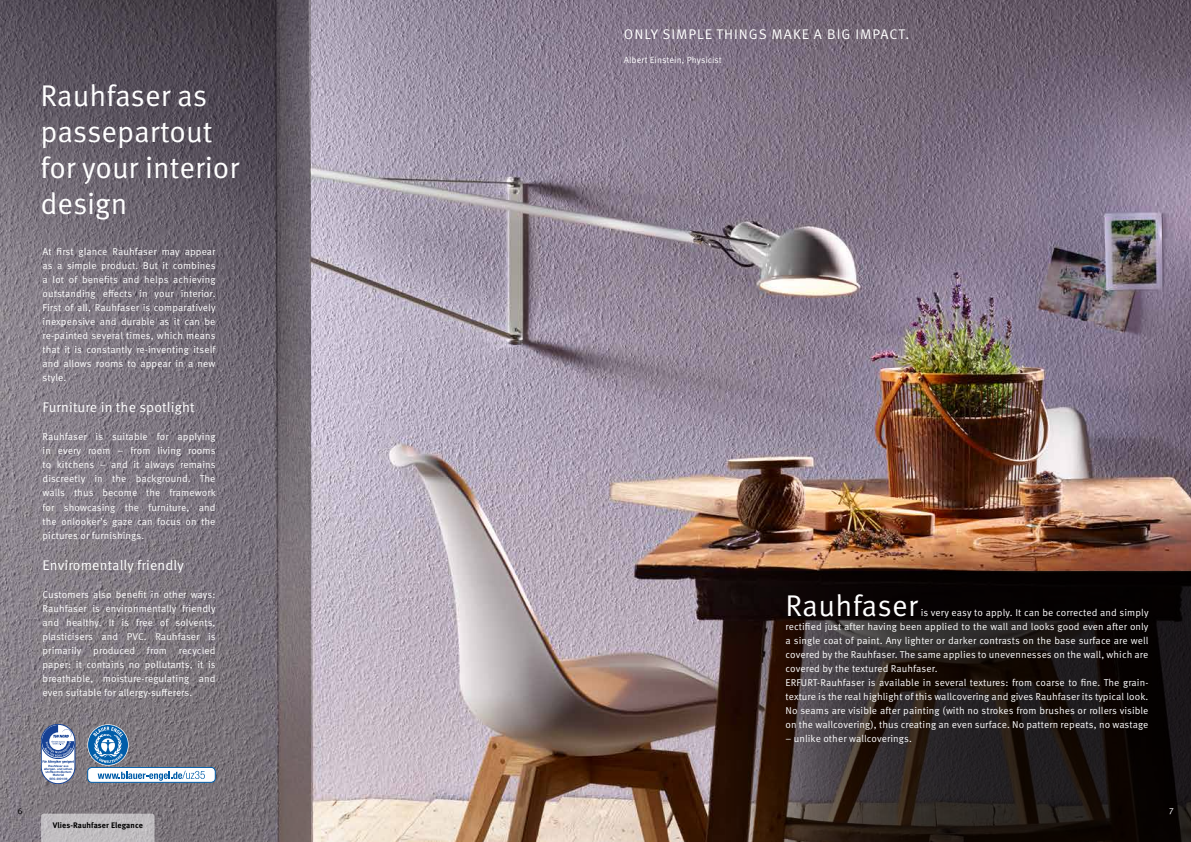
<style>
.page{position:relative;width:1191px;height:842px;background:#fff}
.page>*{position:absolute;margin:0;border:0;box-sizing:border-box;transform-origin:0 0}
.t1{font:30px/36px "Meta Pro";color:#fff}
.t2{font:14px "Meta Pro";letter-spacing:.01em;color:#fff}
.t3{font:14px "Meta Pro";letter-spacing:.07em;color:#fff}
.t4{font:10px/14px "Meta Pro";letter-spacing:.01em;color:#fff;text-align:justify}
.t5{font:9px "Meta Pro";letter-spacing:.01em;color:#fff}
.t6{font:9px "Meta Pro";color:#000}
.t7{font:700 8px "Meta Pro";letter-spacing:.01em;color:#000}
</style>
<div class="page">
<img style="left:310px;top:0;width:881px;height:842px">
<svg style="left:0;top:0;width:310px;height:842px;background:#736c75"></svg>
<svg style="left:726px;top:571px;width:465px;height:271px;background:#211916"></svg>
<svg style="left:41px;top:814px;width:113px;height:28px;background:#bfbcbf"></svg>
<div style="left:88px;top:767px;width:127px;height:15px;background:#fff;border-radius:4px"></div>
<div style="left:87px;top:767px;width:128px;height:15px;border:1px solid #005da9;border-radius:4px"></div>
<svg style="left:98px;top:771px;width:107px;height:10px"></svg>
<svg style="left:87px;top:724px;width:42px;height:42px"></svg>
<svg style="left:88px;top:725px;width:40px;height:40px;background:#588bb7"></svg>
<svg style="left:41px;top:725px;width:34px;height:55px"></svg>
<h1 class="t1" style="left:40px;top:76px;width:200px">Rauhfaser as passepartout for your interior design</h1>
<p class="t4" style="left:43px;top:244px;width:175px">At first glance Rauhfaser may appear as a simple product. But it combines a lot of benefits and helps achieving outstanding effects in your interior.<br>First of all, Rauhfaser is comparatively inexpensive and durable as it can be re-painted several times, which means that it is constantly re-inventing itself and allows rooms to appear in a new style.</p>
<h2 class="t2" style="left:43px;top:397px;width:153px">Furniture in the spotlight</h2>
<p class="t4" style="left:43px;top:429px;width:175px">Rauhfaser is suitable for applying in every room – from living rooms to kitchens – and it always remains discreetly in the background. The walls thus become the framework for showcasing the furniture, and the onlooker’s gaze can focus on the pictures or furnishings.</p>
<h2 class="t2" style="left:43px;top:554px;width:143px">Enviromentally friendly</h2>
<p class="t4" style="left:43px;top:586px;width:175px">Customers also benefit in other ways:<br>Rauhfaser is environmentally friendly and healthy. It is free of solvents, plasticisers and PVC. Rauhfaser is primarily produced from recycled paper: it contains no pollutants, it is breathable, moisture-regulating and even suitable for allergy-sufferers.</p>
<h2 class="t3" style="left:624px;top:23px;width:287px">ONLY SIMPLE THINGS MAKE A BIG IMPACT.</h2>
<p class="t5" style="left:624px;top:53px;width:99px">Albert Einstein, Physicist</p>
<h1 class="t1" style="left:785px;top:585px;width:134px">Rauhfaser</h1>
<p class="t4" style="left:785px;top:604px;width:364px;text-align:left;text-indent:135px">is very easy to apply. It can be corrected and simply rectified just after having been applied to the wall and looks good even after only a single coat of paint. Any lighter or darker contrasts on the base surface are well covered by the Rauhfaser. The same applies to unevennesses on the wall, which are covered by the textured Rauhfaser.<br>ERFURT-Rauhfaser is available in several textures: from coarse to fine. The grain&shy;texture is the real highlight of this wallcovering and gives Rauhfaser its typical look.<br>No seams are visible after painting (with no strokes from brushes or rollers visible on the wallcovering), thus creating an even surface. No pattern repeats, no wastage</p>
<p class="t4" style="left:785px;top:730px;width:128px">– unlike other wallcoverings.</p>
<p class="t6" style="left:18px;top:804px;width:7px">6</p>
<p class="t5" style="left:1169px;top:804px;width:6px">7</p>
<p class="t7" style="left:53px;top:819px;width:91px">Vlies-Rauhfaser Elegance</p>
</div>
